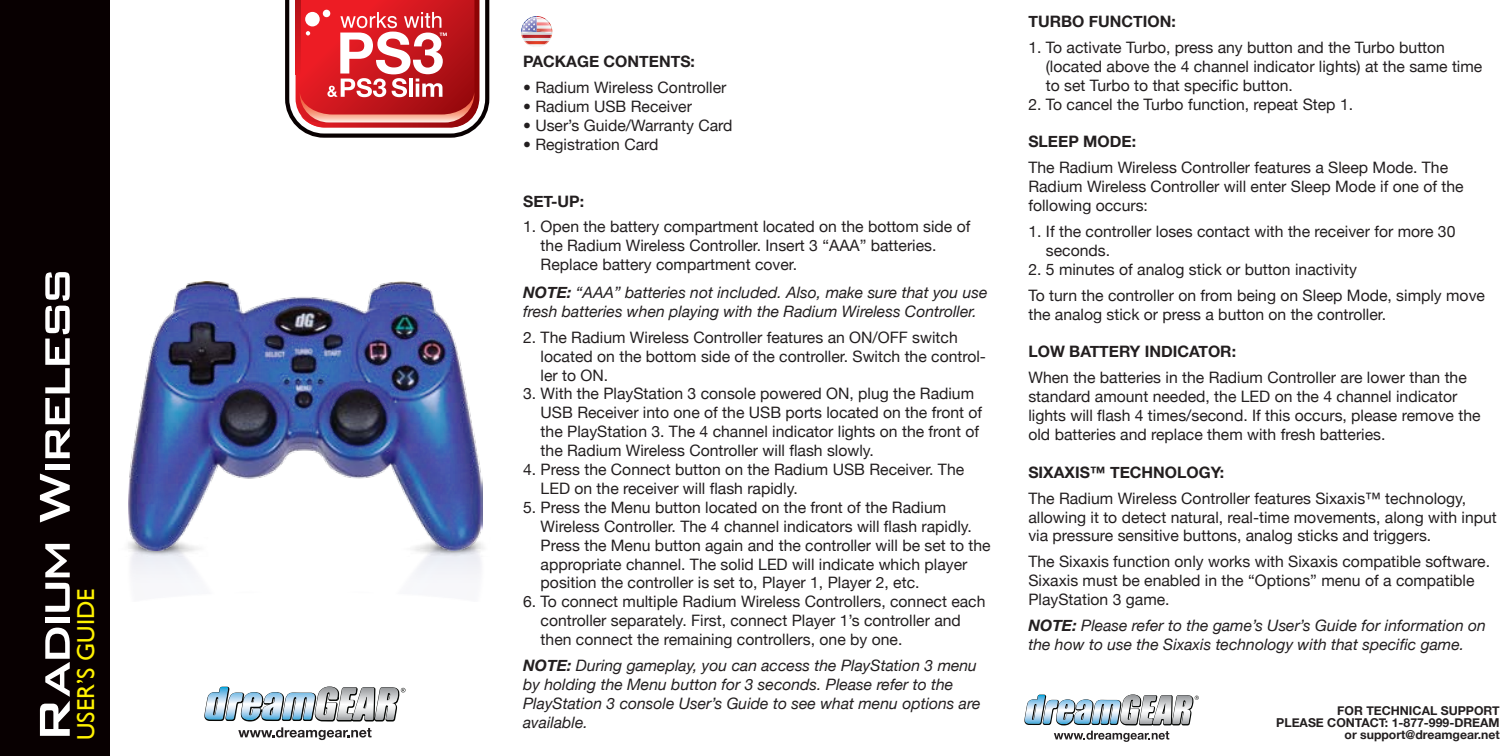
<style>
.page{position:relative;width:1512px;height:756px;background:#fff}
.page>*{position:absolute;margin:0;border:0;box-sizing:border-box;transform-origin:0 0}
.t1{font:500 57.75px "Bank Gothic";letter-spacing:-.07em;color:#fff}
.t2{font:24.5px "Gill Sans";color:#fff200}
.t3{font:15.75px/18.9px "Helvetica Neue";color:#231f20}
.t4{font:italic 15.75px/18.9px "Helvetica Neue";color:#231f20}
.t5{font:700 15.75px "Helvetica Neue";color:#231f20}
.t6{font:700 12.25px/12.2px "Helvetica Neue";color:#231f20;text-align:right}
.s1{font-weight:700}
</style>
<div class="page">
<div style="left:0;top:0;width:110px;height:756px;background:#080001"></div>
<svg style="left:204px;top:686px;width:202px;height:54px"></svg>
<svg style="left:1024px;top:694px;width:175px;height:48px"></svg>
<svg style="left:521px;top:16px;width:31px;height:31px"></svg>
<img style="left:128px;top:281px;width:353px;height:297px">
<img style="left:128px;top:537px;width:356px;height:19px">
<img style="left:129px;top:282px;width:354px;height:268px">
<svg style="left:285px;top:0;width:204px;height:138px"></svg>
<p class="t1" style="left:10px;top:743px;width:478px;rotate:-90deg">Radium Wireless</p>
<p class="t2" style="left:72px;top:740px;width:153px;rotate:-90deg">USER’S GUIDE</p>
<p class="t5" style="left:523px;top:52px;width:173px">PACKAGE CONTENTS:</p>
<p class="t3" style="left:523px;top:78px;width:205px">• Radium Wireless Controller</p>
<p class="t3" style="left:523px;top:97px;width:170px">• Radium USB Receiver</p>
<p class="t3" style="left:523px;top:116px;width:211px">• User’s Guide/Warranty Card</p>
<p class="t3" style="left:523px;top:135px;width:137px">• Registration Card</p>
<p class="t5" style="left:523px;top:191px;width:62px">SET-UP:</p>
<p class="t3" style="left:541px;top:217px;width:431px;text-indent:-17px">1. Open the battery compartment located on the bottom side of the Radium Wireless Controller. Insert 3 “AAA” batteries.<br>Replace battery compartment cover.</p>
<p class="t4" style="left:523px;top:283px;width:466px"><span class="s1">NOTE:</span> “AAA” batteries not included. Also, make sure that you use fresh batteries when playing with the Radium Wireless Controller.</p>
<p class="t3" style="left:541px;top:327px;width:447px;text-indent:-17px">2. The Radium Wireless Controller features an ON/OFF switch located on the bottom side of the controller. Switch the control&shy;ler to ON.</p>
<p class="t3" style="left:541px;top:384px;width:443px;text-indent:-17px">3. With the PlayStation 3 console powered ON, plug the Radium USB Receiver into one of the USB ports located on the front of the PlayStation 3. The 4 channel indicator lights on the front of the Radium Wireless Controller will flash slowly.</p>
<p class="t3" style="left:541px;top:460px;width:425px;text-indent:-17px">4. Press the Connect button on the Radium USB Receiver. The<br>LED on the receiver will flash rapidly.</p>
<p class="t3" style="left:541px;top:498px;width:452px;text-indent:-17px">5. Press the Menu button located on the front of the Radium Wireless Controller. The 4 channel indicators will flash rapidly.<br>Press the Menu button again and the controller will be set to the appropriate channel. The solid LED will indicate which player position the controller is set to, Player 1, Player 2, etc.</p>
<p class="t3" style="left:541px;top:592px;width:446px;text-indent:-17px">6. To connect multiple Radium Wireless Controllers, connect each controller separately. First, connect Player 1’s controller and then connect the remaining controllers, one by one.</p>
<p class="t4" style="left:523px;top:656px;width:459px"><span class="s1">NOTE:</span> During gameplay, you can access the PlayStation 3 menu by holding the Menu button for 3 seconds. Please refer to the PlayStation 3 console User’s Guide to see what menu options are available.</p>
<p class="t5" style="left:1028px;top:12px;width:149px">TURBO FUNCTION:</p>
<p class="t3" style="left:1046px;top:38px;width:438px;text-indent:-17px">1. To activate Turbo, press any button and the Turbo button (located above the 4 channel indicator lights) at the same time to set Turbo to that specific button.</p>
<p class="t3" style="left:1028px;top:94px;width:326px">2. To cancel the Turbo function, repeat Step 1.</p>
<p class="t3" style="left:1028px;top:129px;width:421px;line-height:25.9px"><span class="s1">SLEEP MODE:<br></span>The Radium Wireless Controller features a Sleep Mode. The</p>
<p class="t3" style="left:1028px;top:177px;width:437px">Radium Wireless Controller will enter Sleep Mode if one of the following occurs:</p>
<p class="t3" style="left:1046px;top:222px;width:411px;text-indent:-17px">1. If the controller loses contact with the receiver for more 30 seconds.</p>
<p class="t3" style="left:1028px;top:256px;width:458px;line-height:25.9px">2. 5 minutes of analog stick or button inactivity<br>To turn the controller on from being on Sleep Mode, simply move</p>
<p class="t3" style="left:1028px;top:304px;width:359px">the analog stick or press a button on the controller.</p>
<p class="t3" style="left:1028px;top:339px;width:440px;line-height:25.9px"><span class="s1">LOW BATTERY INDICATOR:<br></span>When the batteries in the Radium Controller are lower than the</p>
<p class="t3" style="left:1028px;top:387px;width:454px">standard amount needed, the LED on the 4 channel indicator lights will flash 4 times/second. If this occurs, please remove the old batteries and replace them with fresh batteries.</p>
<p class="t3" style="left:1028px;top:459px;width:439px;line-height:25.9px"><span class="s1">SIXAXIS™ TECHNOLOGY:<br></span>The Radium Wireless Controller features Sixaxis™ technology,</p>
<p class="t3" style="left:1028px;top:507px;width:470px">allowing it to detect natural, real-time movements, along with input via pressure sensitive buttons, analog sticks and triggers.</p>
<p class="t3" style="left:1028px;top:552px;width:463px">The Sixaxis function only works with Sixaxis compatible software.<br>Sixaxis must be enabled in the “Options” menu of a compatible<br>PlayStation 3 game.</p>
<p class="t4" style="left:1028px;top:616px;width:459px"><span class="s1">NOTE:</span> Please refer to the game’s User’s Guide for information on the how to use the Sixaxis technology with that specific game.</p>
<p class="t6" style="left:1276px;top:704px;width:225px">FOR TECHNICAL SUPPORT<br>PLEASE CONTACT: 1-877-999-DREAM</p>
<p class="t6" style="left:1345px;top:729px;width:157px">or support@dreamgear.net</p>
</div>
